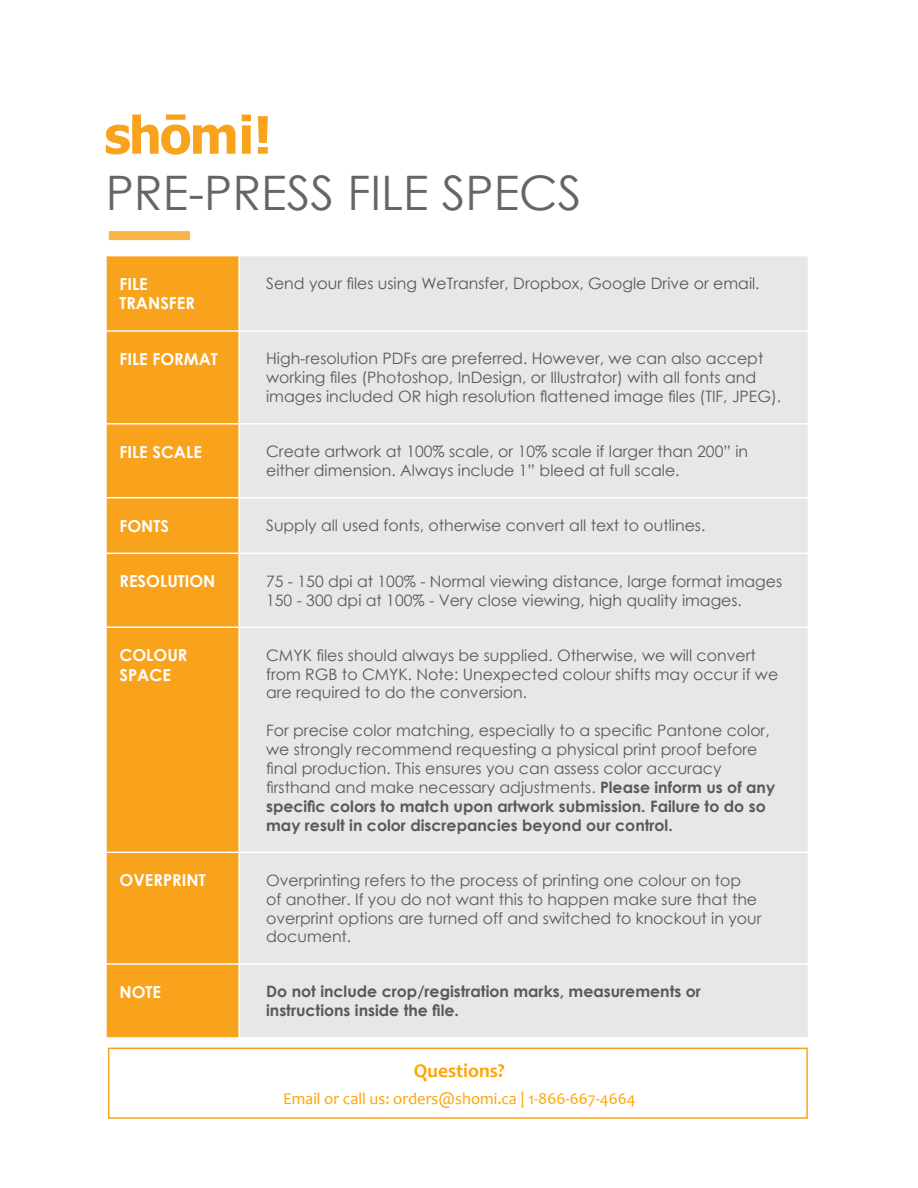
<style>
.page{position:relative;width:918px;height:1188px;background:#fff}
.page>*{position:absolute;margin:0;border:0;box-sizing:border-box;transform-origin:0 0}
.t1{font:700 51.6px "Tahoma";color:#f9a21c}
.t2{font:47.55px "Century Gothic";color:#636568}
.Candara{font:700 19.5px "Candara";color:#ffa400}
.t3{font:700 16.5px/19.8px "Century Gothic";color:#fff}
.Candara-2{font:16.5px "Candara";color:#ffa400}
.t4{font:15.75px/18.9px "Century Gothic";color:#58595b}
.t5{font:700 15.75px/18.9px "Century Gothic";color:#58595b}
.t6{font:15.75px "Century Gothic";color:#57585a}
.s1{font-weight:700}
</style>
<div class="page">
<div style="left:107px;top:256px;width:131px;height:781px;background:#f9a21c"></div>
<div style="left:240px;top:256px;width:568px;height:781px;background:#e6e7e9"></div>
<hr style="left:105px;top:330px;width:134px;height:2px;background:#fff">
<hr style="left:239px;top:330px;width:570px;height:2px;background:#fff">
<hr style="left:105px;top:423px;width:134px;height:2px;background:#fff">
<hr style="left:239px;top:423px;width:570px;height:2px;background:#fff">
<hr style="left:105px;top:497px;width:134px;height:1px;background:#fff">
<hr style="left:239px;top:497px;width:570px;height:1px;background:#fff">
<hr style="left:105px;top:553px;width:134px;height:1px;background:#fff">
<hr style="left:239px;top:553px;width:570px;height:1px;background:#fff">
<hr style="left:105px;top:626px;width:134px;height:2px;background:#fff">
<hr style="left:239px;top:626px;width:570px;height:2px;background:#fff">
<hr style="left:105px;top:852px;width:134px;height:1px;background:#fff">
<hr style="left:239px;top:852px;width:570px;height:1px;background:#fff">
<hr style="left:105px;top:963px;width:134px;height:2px;background:#fff">
<hr style="left:239px;top:963px;width:570px;height:2px;background:#fff">
<div style="left:109px;top:231px;width:81px;height:9px;background:#fab347"></div>
<svg style="left:106px;top:114px;width:84px;height:41px"></svg>
<div style="left:108px;top:1048px;width:700px;height:71px;border:2px solid #f9a21c"></div>
<h1 class="t1" style="left:190px;top:99px;width:84px">mi!</h1>
<p class="t2" style="left:106px;top:159px;width:477px">PRE-PRESS FILE SPECS</p>
<p class="t3" style="left:119px;top:273px;width:77px">FILE<br>TRANSFER</p>
<p class="t6" style="left:266px;top:272px;width:495px">Send your files using WeTransfer, Dropbox, Google Drive or email.</p>
<p class="t3" style="left:119px;top:348px;width:100px">FILE FORMAT</p>
<p class="t4" style="left:266px;top:349px;width:517px">High-resolution PDFs are preferred. However, we can also accept working files (Photoshop, InDesign, or Illustrator) with all fonts and images included OR high resolution flattened image files (TIF, JPEG).</p>
<p class="t3" style="left:119px;top:441px;width:84px">FILE SCALE</p>
<p class="t4" style="left:266px;top:442px;width:483px">Create artwork at 100% scale, or 10% scale if larger than 200” in either dimension. Always include 1” bleed at full scale.</p>
<p class="t3" style="left:119px;top:515px;width:51px">FONTS</p>
<p class="t4" style="left:266px;top:516px;width:441px">Supply all used fonts, otherwise convert all text to outlines.</p>
<p class="t3" style="left:119px;top:571px;width:98px">RESOLUTION</p>
<p class="t4" style="left:266px;top:571px;width:518px">75 - 150 dpi at 100% - Normal viewing distance, large format images<br>150 - 300 dpi at 100% - Very close viewing, high quality images.</p>
<p class="t3" style="left:119px;top:645px;width:69px">COLOUR<br>SPACE</p>
<p class="t4" style="left:266px;top:645px;width:514px">CMYK files should always be supplied. Otherwise, we will convert from RGB to CMYK. Note: Unexpected colour shifts may occur if we are required to do the conversion.</p>
<p class="t4" style="left:266px;top:721px;width:511px">For precise color matching, especially to a specific Pantone color, we strongly recommend requesting a physical print proof before final production. This ensures you can assess color accuracy firsthand and make necessary adjustments. <span class="s1">Please inform us of any specific colors to match upon artwork submission. Failure to do so may result in color discrepancies beyond our control.</span></p>
<p class="t3" style="left:119px;top:870px;width:88px">OVERPRINT</p>
<p class="t4" style="left:266px;top:870px;width:497px">Overprinting refers to the process of printing one colour on top<br>of another. If you do not want this to happen make sure that the overprint options are turned off and switched to knockout in your document.</p>
<p class="t3" style="left:119px;top:981px;width:43px">NOTE</p>
<p class="t5" style="left:266px;top:982px;width:436px">Do not include crop/registration marks, measurements or instructions inside the file.</p>
<p class="Candara" style="left:414px;top:1058px;width:92px">Questions?</p>
<p class="Candara-2" style="left:283px;top:1088px;width:354px">Email or call us: orders@shomi.ca | 1-866-667-4664</p>
</div>
